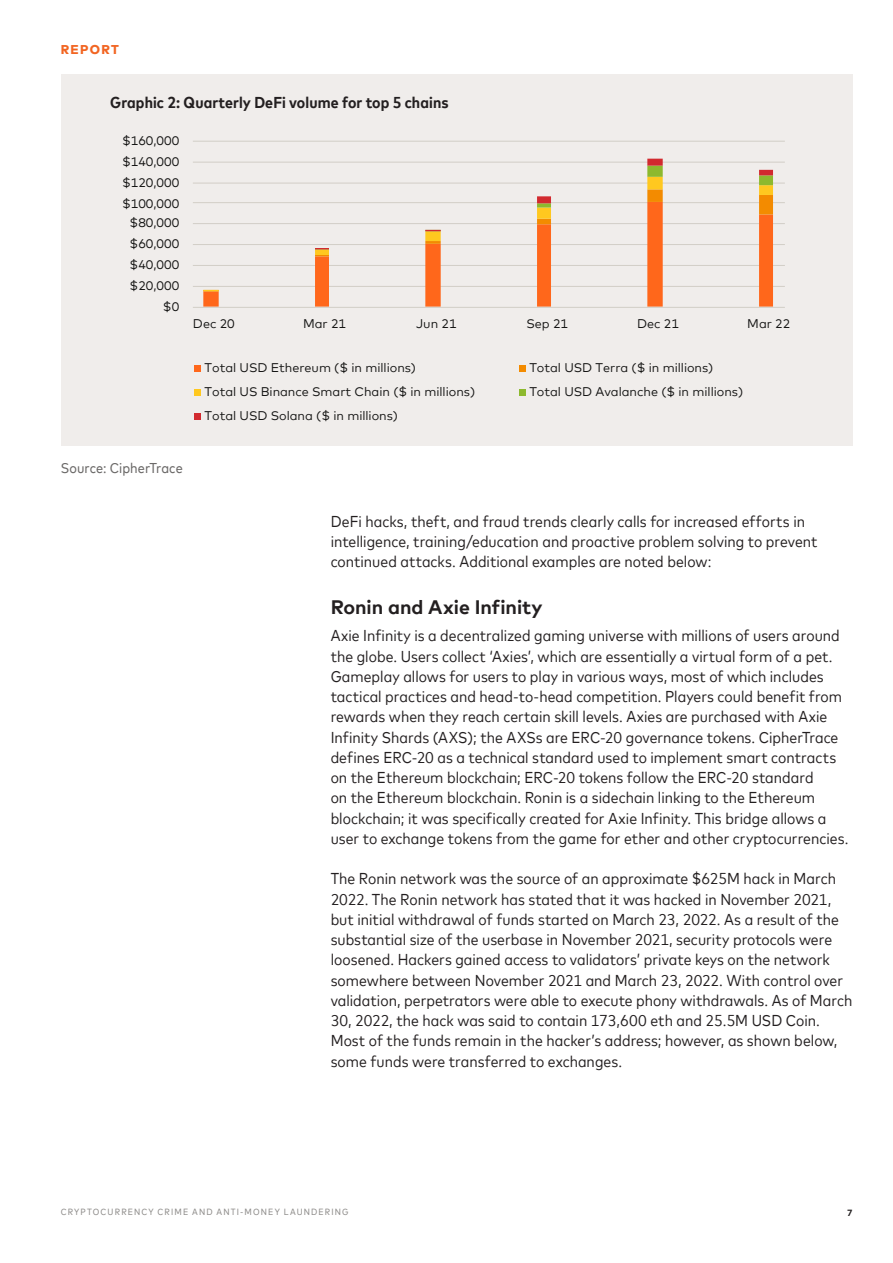
<style>
.page{position:relative;width:893px;height:1263px;background:#fff}
.page>*{position:absolute;margin:0;border:0;box-sizing:border-box;transform-origin:0 0}
.t1{font:700 19.5px "Mark Offc For MC";letter-spacing:-.005em;color:#231f20}
.t2{font:15.75px/20.2px "Mark For MC Nrw";color:#231f20}
.t3{font:700 15.75px "Mark For MC Nrw";letter-spacing:.005em;color:#231f20}
.t4{font:14.25px "Mark For MC Nrw";letter-spacing:.005em;color:#6b6968}
.t5{font:800 12.75px "Mark Offc For MC";letter-spacing:.1em;color:#f26522}
.t6{font:12.6px/23.7px "Mark Offc For MC";letter-spacing:-.005em;color:#141413}
.t7{font:9px "Mark For MC Nrw";letter-spacing:.13em;color:#8d8b89}
.t8{font:700 9px "Mark Offc For MC";color:#231f20}
</style>
<div class="page">
<div style="left:61px;top:74px;width:791px;height:372px;background:#f0edeb"></div>
<hr style="left:193px;top:286px;width:592px;height:1px;background:#d3cfc8">
<hr style="left:193px;top:265px;width:592px;height:1px;background:#d3cfc8">
<hr style="left:193px;top:244px;width:592px;height:1px;background:#d3cfc8">
<hr style="left:193px;top:223px;width:592px;height:1px;background:#d3cfc8">
<hr style="left:193px;top:202px;width:592px;height:1px;background:#d3cfc8">
<hr style="left:193px;top:183px;width:592px;height:1px;background:#d3cfc8">
<hr style="left:193px;top:162px;width:592px;height:1px;background:#d3cfc8">
<hr style="left:193px;top:141px;width:592px;height:1px;background:#d3cfc8">
<svg style="left:203px;top:291px;width:570px;height:16px"></svg>
<svg style="left:203px;top:182px;width:570px;height:109px"></svg>
<svg style="left:315px;top:159px;width:458px;height:90px"></svg>
<hr style="left:193px;top:307px;width:592px;height:1px;background:#d3cfc8">
<div style="left:519px;top:365px;width:7px;height:7px;background:#f38b00"></div>
<div style="left:519px;top:389px;width:7px;height:7px;background:#8db92e"></div>
<div style="left:194px;top:365px;width:7px;height:7px;background:#ff671b"></div>
<div style="left:194px;top:389px;width:7px;height:7px;background:#ffc81f"></div>
<div style="left:194px;top:413px;width:7px;height:7px;background:#d22a2f"></div>
<p class="t5" style="left:61px;top:40px;width:60px">REPORT</p>
<p class="t3" style="left:110px;top:91px;width:340px">Graphic 2: Quarterly DeFi volume for top 5 chains</p>
<p class="t6" style="left:122px;top:127px;width:59px">$160,000</p>
<p class="t6" style="left:122px;top:148px;width:59px">$140,000</p>
<p class="t6" style="left:122px;top:169px;width:59px">$120,000</p>
<p class="t6" style="left:122px;top:190px;width:59px">$100,000</p>
<p class="t6" style="left:130px;top:210px;width:51px">$80,000</p>
<p class="t6" style="left:130px;top:231px;width:51px">$60,000</p>
<p class="t6" style="left:130px;top:252px;width:51px">$40,000</p>
<p class="t6" style="left:130px;top:273px;width:51px">$20,000</p>
<p class="t6" style="left:163px;top:294px;width:18px">$0</p>
<p class="t6" style="left:193px;top:310px;width:43px">Dec 20</p>
<p class="t6" style="left:303px;top:310px;width:45px">Mar 21</p>
<p class="t6" style="left:416px;top:310px;width:42px">Jun 21</p>
<p class="t6" style="left:526px;top:310px;width:43px">Sep 21</p>
<p class="t6" style="left:637px;top:310px;width:43px">Dec 21</p>
<p class="t6" style="left:747px;top:310px;width:45px">Mar 22</p>
<p class="t6" style="left:529px;top:355px;width:215px">Total USD Terra ($ in millions)<br>Total USD Avalanche ($ in millions)</p>
<p class="t6" style="left:205px;top:355px;width:272px">Total USD Ethereum ($ in millions)<br>Total US Binance Smart Chain ($ in millions)<br>Total USD Solana ($ in millions)</p>
<p class="t4" style="left:61px;top:457px;width:124px">Source: CipherTrace</p>
<p class="t2" style="left:331px;top:510px;width:488px">DeFi hacks, theft, and fraud trends clearly calls for increased efforts in intelligence, training/education and proactive problem solving to prevent continued attacks. Additional examples are noted below:</p>
<p class="t1" style="left:331px;top:593px;width:213px">Ronin and Axie Infinity</p>
<p class="t2" style="left:331px;top:624px;width:519px">Axie Infinity is a decentralized gaming universe with millions of users around the globe. Users collect ‘Axies’, which are essentially a virtual form of a pet.<br>Gameplay allows for users to play in various ways, most of which includes tactical practices and head-to-head competition. Players could benefit from rewards when they reach certain skill levels. Axies are purchased with Axie Infinity Shards (AXS); the AXSs are ERC-20 governance tokens. CipherTrace defines ERC-20 as a technical standard used to implement smart contracts on the Ethereum blockchain; ERC-20 tokens follow the ERC-20 standard<br>on the Ethereum blockchain. Ronin is a sidechain linking to the Ethereum blockchain; it was specifically created for Axie Infinity. This bridge allows a user to exchange tokens from the game for ether and other cryptocurrencies.</p>
<p class="t2" style="left:331px;top:867px;width:523px">The Ronin network was the source of an approximate $625M hack in March 2022. The Ronin network has stated that it was hacked in November 2021, but initial withdrawal of funds started on March 23, 2022. As a result of the substantial size of the userbase in November 2021, security protocols were loosened. Hackers gained access to validators’ private keys on the network somewhere between November 2021 and March 23, 2022. With control over validation, perpetrators were able to execute phony withdrawals. As of March 30, 2022, the hack was said to contain 173,600 eth and 25.5M USD Coin.<br>Most of the funds remain in the hacker’s address; however, as shown below, some funds were transferred to exchanges.</p>
<p class="t7" style="left:61px;top:1205px;width:289px">CRYPTOCURRENCY CRIME AND ANTI-MONEY LAUNDERING</p>
<p class="t8" style="left:847px;top:1206px;width:7px">7</p>
</div>
